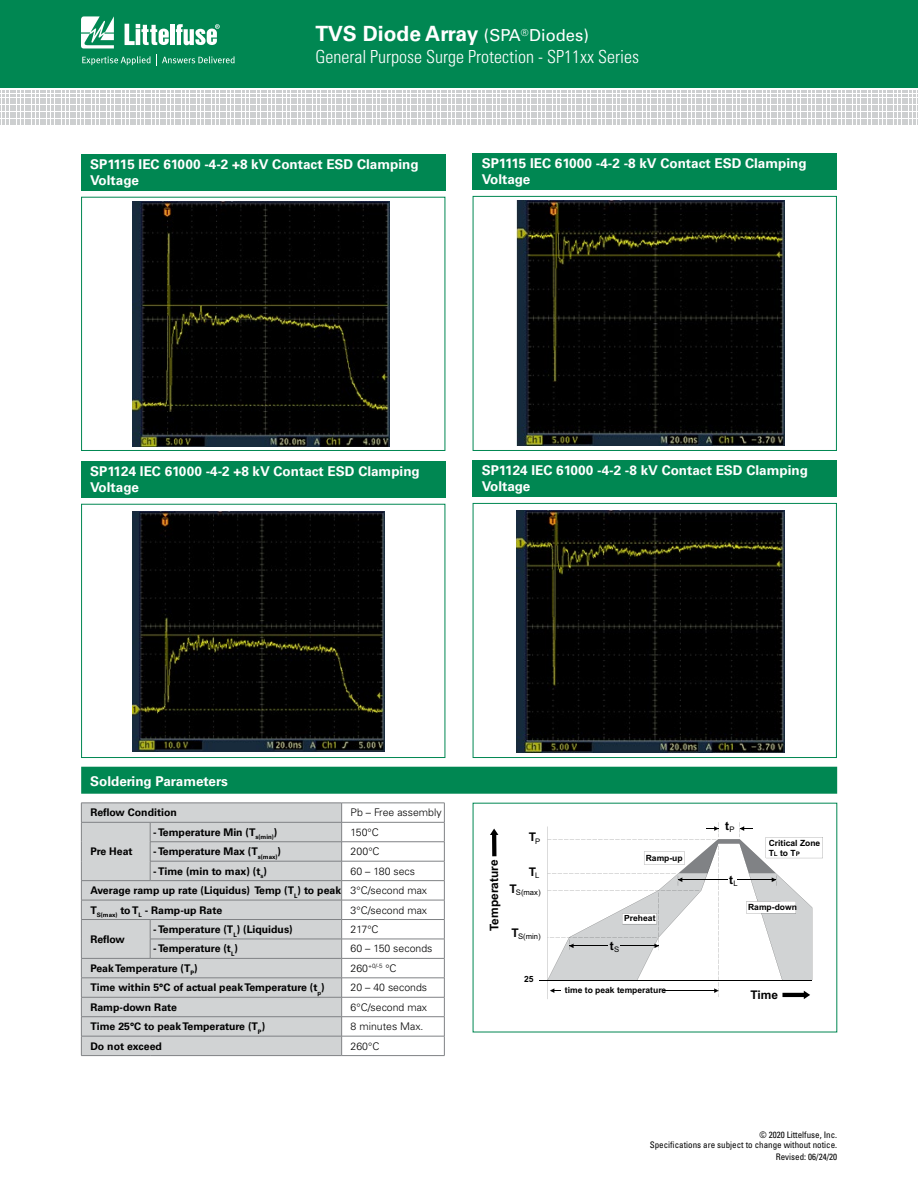
<style>
.page{position:relative;width:918px;height:1188px;background:#fff}
.page>*{position:absolute;margin:0;border:0;box-sizing:border-box;transform-origin:0 0}
.t1{font:700 21px "Univers LT Std";color:#fff}
.t2{font:300 condensed 18px "Univers LT Std";color:#fff}
.t3{font:700 13.5px/16.5px "Univers LT Std";color:#fff}
.t4{font:700 12px "Arial";letter-spacing:-.01em;color:#000}
.t5{font:700 10.5px/19.5px "Univers LT Std";color:#000}
.t6{font:300 10.5px "Univers LT Std";color:#000}
.t7{font:condensed 9px/10.8px "Univers LT Std";color:#000;text-align:right}
.t8{font:700 8.55px/10.2px "Arial";color:#000}
.t9{font:7.65px "Arial";color:#000}
.s1{font-weight:400;font-size:16.5px}
.s2{font-weight:300}
.s3{font-size:6.3px}
</style>
<div class="page">
<div style="left:0;top:0;width:918px;height:88px;background:#008752"></div>
<svg style="left:2px;top:91px;width:916px;height:34px"></svg>
<svg style="left:81px;top:16px;width:33px;height:32px"></svg>
<hr style="left:170px;top:24px;width:4px;height:21px;background:#fff">
<svg style="left:176px;top:24px;width:44px;height:21px"></svg>
<svg style="left:125px;top:24px;width:44px;height:21px"></svg>
<svg style="left:82px;top:55px;width:153px;height:11px"></svg>
<hr style="left:539px;top:980px;width:273px;height:1px;background:#000">
<svg style="left:490px;top:829px;width:8px;height:27px"></svg>
<svg style="left:548px;top:822px;width:275px;height:177px"></svg>
<div style="left:82px;top:804px;width:259px;height:251px;background:#d1d3d4"></div>
<hr style="left:81px;top:803px;width:69px;height:1px;background:#808285">
<hr style="left:150px;top:803px;width:192px;height:1px;background:#808285">
<hr style="left:342px;top:803px;width:103px;height:1px;background:#808285">
<hr style="left:81px;top:822px;width:69px;height:1px;background:#808285">
<hr style="left:150px;top:822px;width:192px;height:1px;background:#808285">
<hr style="left:342px;top:822px;width:103px;height:1px;background:#808285">
<hr style="left:150px;top:841px;width:192px;height:1px;background:#808285">
<hr style="left:342px;top:841px;width:103px;height:1px;background:#808285">
<hr style="left:150px;top:861px;width:192px;height:1px;background:#808285">
<svg style="left:150px;top:823px;width:1px;height:57px"></svg>
<hr style="left:342px;top:861px;width:103px;height:1px;background:#808285">
<hr style="left:81px;top:880px;width:69px;height:1px;background:#808285">
<hr style="left:150px;top:880px;width:192px;height:1px;background:#808285">
<hr style="left:342px;top:880px;width:103px;height:1px;background:#808285">
<hr style="left:81px;top:900px;width:69px;height:1px;background:#808285">
<hr style="left:150px;top:900px;width:192px;height:1px;background:#808285">
<hr style="left:342px;top:900px;width:103px;height:1px;background:#808285">
<hr style="left:81px;top:919px;width:69px;height:1px;background:#808285">
<hr style="left:150px;top:919px;width:192px;height:1px;background:#808285">
<hr style="left:342px;top:919px;width:103px;height:1px;background:#808285">
<hr style="left:150px;top:939px;width:192px;height:1px;background:#808285">
<svg style="left:150px;top:920px;width:1px;height:38px"></svg>
<hr style="left:342px;top:939px;width:103px;height:1px;background:#808285">
<hr style="left:81px;top:958px;width:69px;height:1px;background:#808285">
<hr style="left:150px;top:958px;width:192px;height:1px;background:#808285">
<hr style="left:342px;top:958px;width:103px;height:1px;background:#808285">
<hr style="left:81px;top:978px;width:69px;height:1px;background:#808285">
<hr style="left:150px;top:978px;width:192px;height:1px;background:#808285">
<hr style="left:342px;top:978px;width:103px;height:1px;background:#808285">
<hr style="left:81px;top:997px;width:69px;height:1px;background:#808285">
<hr style="left:150px;top:997px;width:192px;height:1px;background:#808285">
<hr style="left:342px;top:997px;width:103px;height:1px;background:#808285">
<hr style="left:81px;top:1016px;width:69px;height:1px;background:#808285">
<hr style="left:150px;top:1016px;width:192px;height:1px;background:#808285">
<hr style="left:342px;top:1016px;width:103px;height:1px;background:#808285">
<hr style="left:81px;top:1036px;width:69px;height:1px;background:#808285">
<svg style="left:81px;top:803px;width:1px;height:252px"></svg>
<hr style="left:150px;top:1036px;width:192px;height:1px;background:#808285">
<hr style="left:342px;top:1036px;width:103px;height:1px;background:#808285">
<svg style="left:341px;top:803px;width:1px;height:252px"></svg>
<svg style="left:444px;top:803px;width:1px;height:252px"></svg>
<hr style="left:81px;top:1055px;width:69px;height:1px;background:#808285">
<hr style="left:150px;top:1055px;width:192px;height:1px;background:#808285">
<hr style="left:342px;top:1055px;width:103px;height:1px;background:#808285">
<div style="left:81px;top:767px;width:756px;height:27px;background:#008752"></div>
<img style="left:132px;top:201px;width:258px;height:245px">
<div style="left:81px;top:197px;width:364px;height:254px;border:1px solid #008752"></div>
<div style="left:81px;top:154px;width:364px;height:36px;background:#008752"></div>
<img style="left:517px;top:200px;width:267px;height:246px">
<div style="left:473px;top:196px;width:364px;height:255px;border:1px solid #008752"></div>
<div style="left:473px;top:153px;width:364px;height:37px;background:#008752"></div>
<img style="left:132px;top:511px;width:252px;height:241px">
<div style="left:81px;top:504px;width:364px;height:254px;border:1px solid #008752"></div>
<div style="left:81px;top:461px;width:364px;height:36px;background:#008752"></div>
<img style="left:517px;top:510px;width:268px;height:243px">
<div style="left:473px;top:503px;width:364px;height:255px;border:1px solid #008752"></div>
<div style="left:473px;top:460px;width:364px;height:37px;background:#008752"></div>
<h1 class="t1" style="left:315px;top:21px;width:275px">TVS Diode Array <span class="s1">(SPA</span> <sup>®</sup> <span class="s1">Diodes)</span></h1>
<h2 class="t2" style="left:315px;top:45px;width:325px">General Purpose Surge Protection - SP11xx Series</h2>
<p class="t3" style="left:90px;top:156px;width:330px">SP1115 IEC 61000 -4-2 +8 kV Contact ESD Clamping<br>Voltage</p>
<p class="t3" style="left:482px;top:155px;width:327px">SP1115 IEC 61000 -4-2 -8 kV Contact ESD Clamping<br>Voltage</p>
<p class="t3" style="left:90px;top:463px;width:331px">SP1124 IEC 61000 -4-2 +8 kV Contact ESD Clamping<br>Voltage</p>
<p class="t3" style="left:482px;top:462px;width:328px">SP1124 IEC 61000 -4-2 -8 kV Contact ESD Clamping<br>Voltage</p>
<p class="t3" style="left:90px;top:773px;width:139px">Soldering Parameters</p>
<p class="t5" style="left:90px;top:803px;width:88px">Reflow Condition</p>
<p class="t6" style="left:351px;top:806px;width:93px">Pb – Free assembly</p>
<p class="t5" style="left:90px;top:842px;width:44px">Pre Heat</p>
<p class="t5" style="left:153px;top:822px;width:126px">- Temperature Min (T<sub>s(min)</sub>)</p>
<p class="t6" style="left:351px;top:826px;width:30px">150°C</p>
<p class="t5" style="left:153px;top:842px;width:129px">- Temperature Max (T<sub>s(max)</sub>)</p>
<p class="t6" style="left:351px;top:845px;width:30px">200°C</p>
<p class="t5" style="left:153px;top:861px;width:115px">- Time (min to max) (t<sub>s</sub>)</p>
<p class="t5" style="left:90px;top:861px;width:338px;text-indent:260px"><span class="s2">60 – 180 secs<br></span>Average ramp up rate (Liquidus) Temp (T<sub>L</sub>) to peak <span class="s2">3°C/second max<br></span>T<sub>S(max)</sub> to T<sub>L</sub> - Ramp-up Rate</p>
<p class="t6" style="left:351px;top:904px;width:78px">3°C/second max</p>
<p class="t5" style="left:153px;top:920px;width:141px">- Temperature (T<sub>L</sub>) (Liquidus)</p>
<p class="t6" style="left:351px;top:923px;width:29px">217°C</p>
<p class="t5" style="left:153px;top:939px;width:86px">- Temperature (t<sub>L</sub>)</p>
<p class="t6" style="left:351px;top:942px;width:83px">60 – 150 seconds</p>
<p class="t5" style="left:90px;top:959px;width:109px">Peak Temperature (T<sub>P</sub>)</p>
<p class="t6" style="left:351px;top:962px;width:47px">260<sup>+0/-5</sup> °C</p>
<p class="t5" style="left:90px;top:978px;width:236px">Time within 5°C of actual peak Temperature (t<sub>p</sub>)</p>
<p class="t6" style="left:351px;top:981px;width:78px">20 – 40 seconds</p>
<p class="t5" style="left:90px;top:997px;width:88px">Ramp-down Rate</p>
<p class="t6" style="left:351px;top:1001px;width:78px">6°C/second max</p>
<p class="t5" style="left:90px;top:1017px;width:176px">Time 25°C to peak Temperature (T<sub>P</sub>)</p>
<p class="t6" style="left:351px;top:1020px;width:74px">8 minutes Max.</p>
<p class="t5" style="left:90px;top:1036px;width:73px">Do not exceed</p>
<p class="t6" style="left:351px;top:1040px;width:30px">260°C</p>
<p class="t5" style="left:90px;top:929px;width:36px">Reflow</p>
<p class="t4" style="left:486px;top:931px;width:73px;rotate:-90deg">Temperature</p>
<p class="t4" style="left:529px;top:829px;width:13px">T<sub>P</sub></p>
<p class="t4" style="left:529px;top:863px;width:12px">T<sub>L</sub></p>
<p class="t9" style="left:510px;top:887px;width:33px"><sup>T</sup>S(max)</p>
<p class="t9" style="left:512px;top:932px;width:30px"><sup>T</sup>S(min)</p>
<p class="t8" style="left:524px;top:974px;width:11px">25</p>
<p class="t8" style="left:646px;top:853px;width:38px">Ramp-up</p>
<p class="t8" style="left:624px;top:914px;width:33px">Preheat</p>
<p class="t4" style="left:610px;top:938px;width:11px">t<sub>S</sub></p>
<p class="t8" style="left:565px;top:985px;width:103px">time to peak temperature</p>
<p class="t4" style="left:725px;top:818px;width:11px">t<sub>P</sub></p>
<p class="t4" style="left:729px;top:872px;width:10px">t<sub>L</sub></p>
<p class="t8" style="left:769px;top:838px;width:53px">Critical Zone<br>T<span class="s3">L</span> to T<span class="s3">P</span></p>
<p class="t8" style="left:748px;top:902px;width:50px">Ramp-do n</p>
<p class="t8" style="left:785px;top:902px;width:8px">w</p>
<p class="t4" style="left:750px;top:987px;width:29px">Time</p>
<p class="t7" style="left:650px;top:1129px;width:189px">© 2020 Littelfuse, Inc.<br>Specifications are subject to change without notice.</p>
<p class="t7" style="left:776px;top:1152px;width:63px">Revised: 06/24/20</p>
</div>
